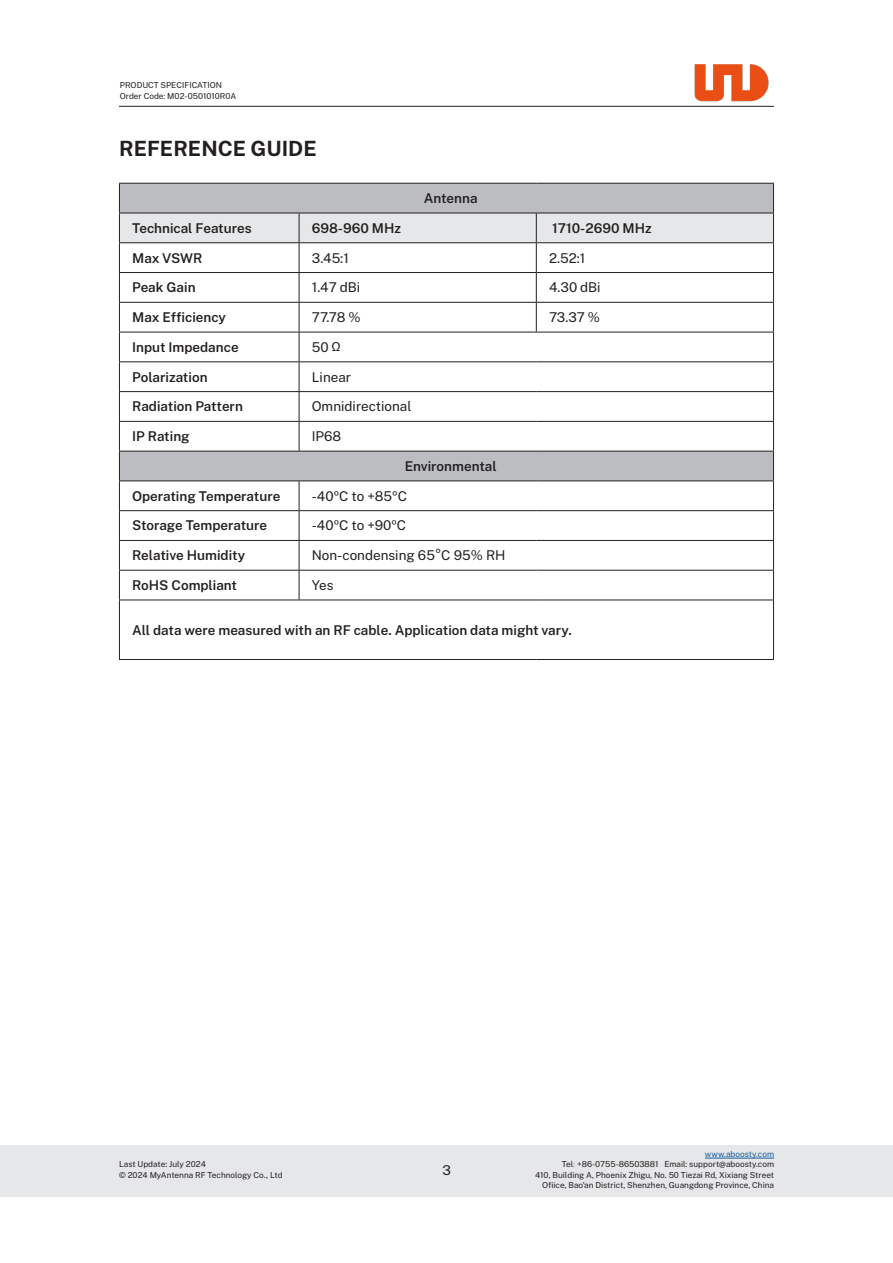
<style>
.page{position:relative;width:893px;height:1263px;background:#fff}
.page>*{position:absolute;margin:0;border:0;box-sizing:border-box;transform-origin:0 0}
.一级标题{font:700 21px "Public Sans";color:#231f20}
.正文样式{font:600 13.5px "Public Sans";color:#231f20}
.正文样式-2{font:13.5px "Public Sans";color:#231f20}
.表格小标题和注释{font:600 13.5px "Public Sans";color:#231f20}
.t1{font:8.25px/10.5px "Public Sans";color:#231f20}
.s1{font-size:12px}
.s2{color:#175d9e}
.s3{font-family:"Adobe Song Std";font-weight:300}
</style>
<div class="page">
<img style="left:689px;top:64px;width:85px;height:42px">
<hr style="left:119px;top:106px;width:655px;height:1px;background:#231f20">
<div style="left:0;top:1145px;width:893px;height:52px;background:#e6e7e9"></div>
<hr style="left:705px;top:1158px;width:69px;height:1px;background:#175d9e">
<hr style="left:119px;top:183px;width:180px;height:1px;background:#231f20">
<hr style="left:299px;top:183px;width:237px;height:1px;background:#231f20">
<hr style="left:536px;top:183px;width:238px;height:1px;background:#231f20">
<svg style="left:119px;top:184px;width:655px;height:416px"></svg>
<hr style="left:119px;top:600px;width:180px;height:1px;background:#231f20">
<hr style="left:119px;top:600px;width:1px;height:59px;background:#231f20">
<hr style="left:299px;top:600px;width:237px;height:1px;background:#231f20">
<hr style="left:536px;top:600px;width:238px;height:1px;background:#231f20">
<hr style="left:773px;top:600px;width:1px;height:59px;background:#231f20">
<hr style="left:119px;top:659px;width:180px;height:1px;background:#231f20">
<hr style="left:299px;top:659px;width:237px;height:1px;background:#231f20">
<hr style="left:536px;top:659px;width:238px;height:1px;background:#231f20">
<p class="t1" style="left:120px;top:79px;width:118px">PRODUCT SPECIFICATION<br>Order Code: M02-0501010R0A</p>
<p class="一级标题" style="left:119px;top:133px;width:199px">REFERENCE GUIDE</p>
<p class="正文样式" style="left:424px;top:188px;width:55px">Antenna</p>
<p class="正文样式" style="left:132px;top:218px;width:121px">Technical Features</p>
<p class="正文样式" style="left:312px;top:218px;width:91px">698-960 MHz</p>
<p class="正文样式" style="left:552px;top:218px;width:101px">1710-2690 MHz</p>
<p class="正文样式" style="left:132px;top:248px;width:72px">Max VSWR</p>
<p class="正文样式-2" style="left:312px;top:248px;width:39px">3.45:1</p>
<p class="正文样式-2" style="left:549px;top:248px;width:38px">2.52:1</p>
<p class="正文样式" style="left:132px;top:277px;width:65px">Peak Gain</p>
<p class="正文样式-2" style="left:312px;top:277px;width:50px">1.47 dBi</p>
<p class="正文样式-2" style="left:549px;top:277px;width:53px">4.30 dBi</p>
<p class="正文样式" style="left:132px;top:307px;width:95px">Max Efficiency</p>
<p class="正文样式-2" style="left:312px;top:307px;width:50px">77.78 %</p>
<p class="正文样式-2" style="left:549px;top:307px;width:53px">73.37 %</p>
<p class="正文样式" style="left:132px;top:337px;width:108px">Input Impedance</p>
<p class="正文样式-2" style="left:312px;top:337px;width:30px">50 <span class="s1">Ω</span></p>
<p class="表格小标题和注释" style="left:132px;top:367px;width:77px">Polarization</p>
<p class="正文样式-2" style="left:312px;top:367px;width:41px">Linear</p>
<p class="表格小标题和注释" style="left:132px;top:396px;width:112px">Radiation Pattern</p>
<p class="正文样式-2" style="left:312px;top:396px;width:101px">Omnidirectional</p>
<p class="表格小标题和注释" style="left:132px;top:426px;width:59px">IP Rating</p>
<p class="正文样式-2" style="left:312px;top:426px;width:31px">IP68</p>
<p class="正文样式" style="left:405px;top:456px;width:93px">Environmental</p>
<p class="正文样式" style="left:132px;top:486px;width:150px">Operating Temperature</p>
<p class="正文样式-2" style="left:312px;top:486px;width:97px">-40ºC to +85ºC</p>
<p class="正文样式" style="left:132px;top:515px;width:137px">Storage Temperature</p>
<p class="正文样式-2" style="left:312px;top:515px;width:96px">-40ºC to +90ºC</p>
<p class="正文样式" style="left:132px;top:545px;width:115px">Relative Humidity</p>
<p class="正文样式-2" style="left:312px;top:545px;width:195px">Non-condensing 65°C 95% RH</p>
<p class="正文样式" style="left:132px;top:575px;width:106px">RoHS Compliant</p>
<p class="正文样式-2" style="left:312px;top:575px;width:23px">Yes</p>
<p class="正文样式" style="left:132px;top:620px;width:441px">All data were measured with an RF cable. Application data might vary.</p>
<p class="t1" style="left:119px;top:1158px;width:165px">Last Update: July 2024<br>© 2024 MyAntenna RF Technology Co., Ltd</p>
<h2 class="正文样式-2" style="left:442px;top:1160px;width:10px">3</h2>
<p class="t1" style="left:535px;top:1148px;width:241px;text-align:right"><span class="s2">www.aboosty.com<br></span>Tel<span class="s3">:</span> +86-0755-86503881 Email: support@aboosty.com<br>410, Building A, Phoenix Zhigu, No. 50 Tiezai Rd, Xixiang Street Ofiice, Bao'an District, Shenzhen, Guangdong Province, China</p>
</div>
